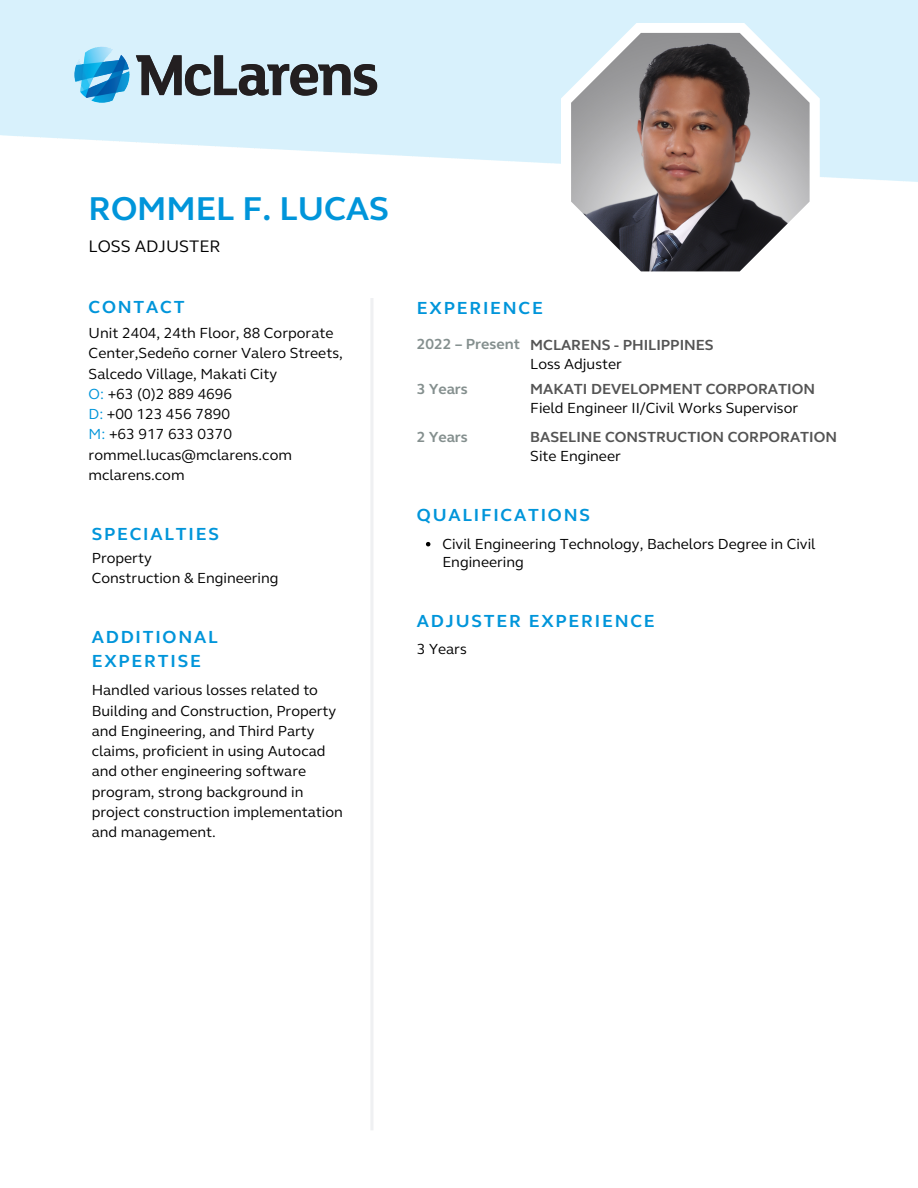
<style>
.page{position:relative;width:918px;height:1188px;background:#fff}
.page>*{position:absolute;margin:0;border:0;box-sizing:border-box;transform-origin:0 0}
.t1{font:700 33.9px "FS Elliot";color:#0095da}
.t2{font:700 18px/24.8px "FS Elliot";letter-spacing:.1em;color:#0095da}
.t3{font:17.1px "FS Elliot";color:#000}
.t4{font:15px/20.2px "FS Elliot";color:#000}
.t5{font:700 15px "FS Elliot";color:#545454}
.t6{font:700 15px "FS Elliot";color:#848f8e}
.s1{color:#0095da}
.s2{color:#848f8e}
</style>
<div class="page">
<hr style="left:371px;top:298px;width:2px;height:832px;background:#eff0f2">
<svg style="left:561px;top:23px;width:259px;height:249px"></svg>
<img style="left:571px;top:33px;width:239px;height:238px">
<svg style="left:426px;top:542px;width:4px;height:4px"></svg>
<img style="left:54px;top:23px;width:344px;height:103px">
<h1 class="t1" style="left:89px;top:189px;width:302px">ROMMEL F. LUCAS</h1>
<p class="t3" style="left:89px;top:236px;width:134px">LOSS ADJUSTER</p>
<p class="t2" style="left:89px;top:295px;width:97px">CONTACT</p>
<p class="t4" style="left:89px;top:323px;width:256px">Unit 2404, 24th Floor, 88 Corporate<br>Center,Sedeño corner Valero Streets,<br>Salcedo Village, Makati City<br><span class="s1">O:</span> +63 (0)2 889 4696<br><span class="s1">D:</span> +00 123 456 7890<br><span class="s1">M:</span> +63 917 633 0370 rommel.lucas@mclarens.com mclarens.com</p>
<p class="t2" style="left:92px;top:522px;width:129px">SPECIALTIES</p>
<p class="t4" style="left:92px;top:548px;width:188px">Property<br>Construction &amp; Engineering</p>
<p class="t2" style="left:92px;top:624px;width:127px">ADDITIONAL<br>EXPERTISE</p>
<p class="t4" style="left:92px;top:680px;width:253px">Handled various losses related to<br>Building and Construction, Property and Engineering, and Third Party claims, proficient in using Autocad and other engineering software program, strong background in project construction implementation and management.</p>
<p class="t2" style="left:417px;top:296px;width:127px">EXPERIENCE</p>
<p class="t5" style="left:417px;top:336px;width:298px"><span class="s2">2022 – Present</span> MCLARENS - PHILIPPINES</p>
<p class="t4" style="left:530px;top:354px;width:93px">Loss Adjuster</p>
<p class="t6" style="left:417px;top:380px;width:52px">3 Years</p>
<p class="t5" style="left:530px;top:380px;width:286px">MAKATI DEVELOPMENT CORPORATION</p>
<p class="t4" style="left:530px;top:398px;width:269px">Field Engineer II/Civil Works Supervisor</p>
<p class="t6" style="left:417px;top:428px;width:52px">2 Years</p>
<p class="t5" style="left:530px;top:428px;width:308px">BASELINE CONSTRUCTION CORPORATION</p>
<p class="t4" style="left:530px;top:446px;width:92px">Site Engineer</p>
<p class="t2" style="left:417px;top:503px;width:175px">QUALIFICATIONS</p>
<p class="t4" style="left:442px;top:535px;width:375px;line-height:18px">Civil Engineering Technology, Bachelors Degree in Civil<br>Engineering</p>
<p class="t2" style="left:417px;top:608px;width:239px">ADJUSTER EXPERIENCE</p>
<p class="t4" style="left:417px;top:639px;width:51px">3 Years</p>
</div>
